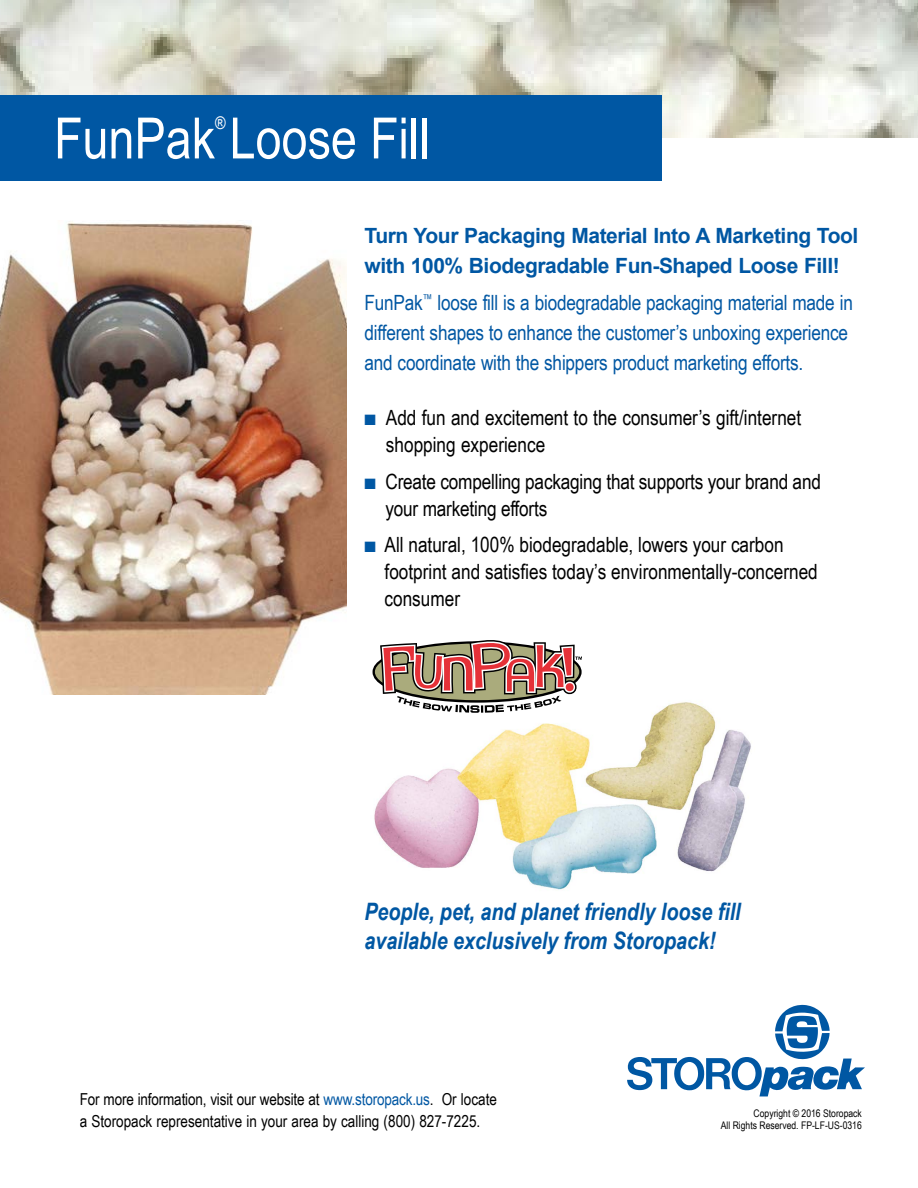
<style>
.page{position:relative;width:918px;height:1188px;background:#fff}
.page>*{position:absolute;margin:0;border:0;box-sizing:border-box;transform-origin:0 0}
.t1{font:57px "Arial Narrow";color:#fff}
.t2{font:italic 700 24px/28.8px "Arial Narrow";color:#0057a3}
.t3{font:21px/27px "Arial Narrow";color:#000}
.t4{font:21px/30px "Arial Narrow";letter-spacing:-.01em;color:#0057a3}
.t5{font:700 21px/30px "Arial";letter-spacing:-.02em;color:#0057a3}
.t6{font:17.55px "Arial Narrow";color:#fff}
.t7{font:16.5px/22.5px "Arial Narrow";color:#000}
.t8{font:10.5px/12px "Arial Narrow";color:#000;text-align:right}
.s1{color:#0057a3}
</style>
<div class="page">
<img style="left:0;top:0;width:918px;height:137px">
<div style="left:0;top:96px;width:662px;height:85px;background:#0057a3"></div>
<svg style="left:627px;top:1005px;width:238px;height:91px"></svg>
<img style="left:0;top:221px;width:347px;height:474px">
<img style="left:372px;top:657px;width:379px;height:233px">
<svg style="left:373px;top:640px;width:208px;height:73px"></svg>
<p class="t6" style="left:215px;top:110px;width:12px">®</p>
<h1 class="t1" style="left:54px;top:97px;width:377px">FunPak Loose Fill</h1>
<p class="t5" style="left:364px;top:222px;width:495px">Turn Your Packaging Material Into A Marketing Tool with 100% Biodegradable Fun-Shaped Loose Fill!</p>
<p class="t4" style="left:364px;top:287px;width:490px">FunPak<sup>™</sup> loose fill is a biodegradable packaging material made in different shapes to enhance the customer’s unboxing experience and coordinate with the shippers product marketing efforts.</p>
<p class="t3" style="left:386px;top:403px;width:417px;text-indent:-21px"><span class="s1">■</span> Add fun and excitement to the consumer’s gift/internet shopping experience</p>
<p class="t3" style="left:385px;top:467px;width:437px;text-indent:-21px"><span class="s1">■</span> Create compelling packaging that supports your brand and your marketing efforts</p>
<p class="t3" style="left:385px;top:531px;width:435px;text-indent:-20px"><span class="s1">■</span> All natural, 100% biodegradable, lowers your carbon footprint and satisfies today’s environmentally-concerned consumer</p>
<p class="t2" style="left:364px;top:896px;width:378px">People, pet, and planet friendly loose fill available exclusively from Storopack!</p>
<p class="t7" style="left:80px;top:1087px;width:419px">For more information, visit our website at <span class="s1">www.storopack.us</span>. Or locate a Storopack representative in your area by calling (800) 827-7225.</p>
<p class="t8" style="left:721px;top:1107px;width:143px">Copyright © 2016 Storopack<br>All Rights Reserved. FP-LF-US-0316</p>
</div>
